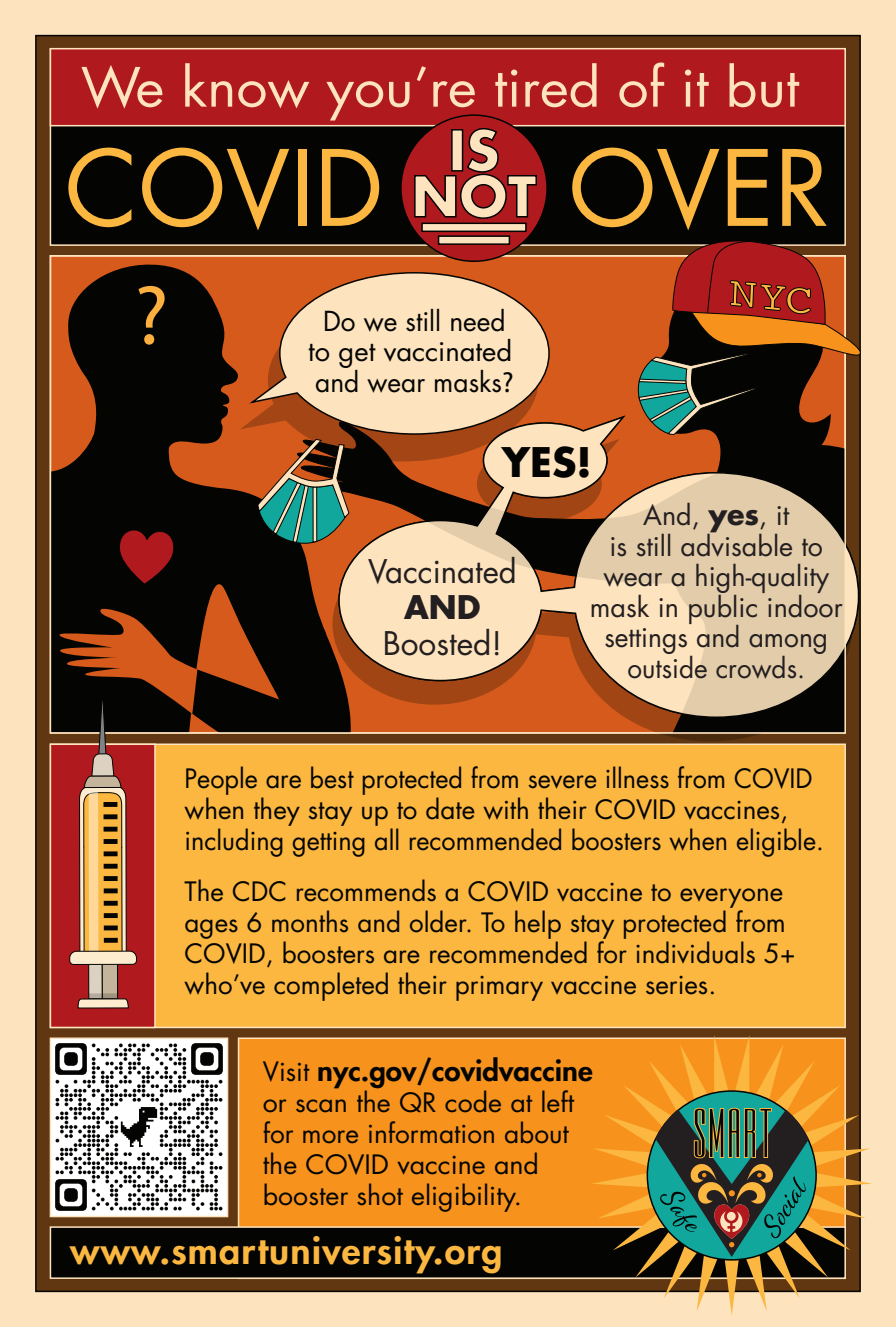
<style>
.page{position:relative;width:896px;height:1327px;background:#fff}
.page>*{position:absolute;margin:0;border:0;box-sizing:border-box;transform-origin:0 0}
.t1{font:102px "Futura Std";color:#fcb740}
.t2{font:84.4px "Myriad Pro";color:#fbb03f}
.t3{font:700 54.4px/46px "Futura Std";color:#fde3be;text-align:center}
.t4{font:52.6px "Futura Std";color:#fde3be;scale:1.05 1}
.t5{font:700 39.6px "Futura Std";color:#040503}
.t6{font:800 36px "Futura Std";letter-spacing:.03em;color:#fcb740;scale:1.04 1}
.t7{font:31.8px "Futura Std";color:#231f20}
.t8{font:700 31.8px "Futura Std";color:#231f20}
.t9{font:800 28px "Futura Std";color:#040503;scale:1.05 1}
.t10{font:27px/30.6px "Futura Std";color:#231f20;text-align:center}
.t11{font:26.8px/30.4px "Futura Std";color:#040503;text-align:center}
.t12{font:26px/31px "Futura Std";color:#040503}
.s1{font-family:"Myriad Pro";font-size:29px}
.s2{font-weight:700;font-size:28.6px}
.s3{font-weight:400;font-size:26px}
</style>
<div class="page">
<div style="left:0;top:0;width:896px;height:1326px;background:#fde3be"></div>
<div style="left:35px;top:35px;width:826px;height:1256px;background:#603711;border:2px solid #040503"></div>
<div style="left:50px;top:255px;width:796px;height:478px;background:#d55a1b"></div>
<svg style="left:538px;top:320px;width:12px;height:67px"></svg>
<div style="left:50px;top:48px;width:796px;height:198px;background:#040503;border:2px solid #fde3be"></div>
<div style="left:50px;top:48px;width:796px;height:78px;background:#b01a1e;border:2px solid #fde3be"></div>
<svg style="left:53px;top:585px;width:279px;height:145px;fill:#040503"></svg>
<div style="left:50px;top:743px;width:796px;height:285px;background:#fcb740;border:2px solid #fde3be"></div>
<div style="left:238px;top:1037px;width:608px;height:241px;background:#f7931d;border:2px solid #fde3be"></div>
<div style="left:50px;top:1226px;width:796px;height:52px;background:#040503;border:2px solid #fde3be"></div>
<svg style="left:591px;top:1035px;width:281px;height:280px"></svg>
<svg style="left:646px;top:1089px;width:171px;height:172px;background:#527150"></svg>
<svg style="left:332px;top:601px;width:514px;height:140px"></svg>
<svg style="left:660px;top:718px;width:183px;height:12px;background:#120a04"></svg>
<svg style="left:49px;top:260px;width:489px;height:325px"></svg>
<svg style="left:338px;top:415px;width:521px;height:303px;background:#c79d78"></svg>
<svg style="left:635px;top:237px;width:226px;height:248px"></svg>
<div style="left:401px;top:115px;width:146px;height:146px;background:#b01a1e;border-radius:50%"></div>
<svg style="left:413px;top:127px;width:125px;height:92px"></svg>
<div style="left:421px;top:222px;width:105px;height:10px;background:#fde3be;border:2px solid #040503"></div>
<div style="left:438px;top:235px;width:72px;height:10px;background:#fde3be;border:2px solid #040503"></div>
<img style="left:53px;top:1040px;width:172px;height:174px">
<div style="left:50px;top:1037px;width:178px;height:180px;border:2px solid #fde3be"></div>
<div style="left:50px;top:743px;width:106px;height:285px;background:#b01a1e;border:2px solid #fde3be"></div>
<div style="left:89px;top:931px;width:13px;height:67px;background:#ddd1c2"></div>
<div style="left:88px;top:930px;width:15px;height:69px;border:1px solid #040503"></div>
<div style="left:102px;top:931px;width:16px;height:67px;background:#c3b49b"></div>
<div style="left:102px;top:930px;width:16px;height:69px;border:1px solid #040503"></div>
<svg style="left:77px;top:993px;width:52px;height:15px"></svg>
<svg style="left:57px;top:605px;width:140px;height:360px"></svg>
<h3 class="t4" style="left:81px;top:54px;width:685px">We know you’re tired of it but</h3>
<h1 class="t1" style="left:65px;top:123px;width:320px">COVID</h1>
<h1 class="t1" style="left:568px;top:123px;width:263px">OVER</h1>
<h3 class="t3" style="left:411px;top:127px;width:127px">IS<br>NOT</h3>
<h2 class="t2" style="left:134px;top:263px;width:36px">?</h2>
<p class="t11" style="left:308px;top:306px;width:207px">Do we still need to get vaccinated and wear masks<span class="s1">?</span></p>
<h3 class="t5" style="left:502px;top:436px;width:91px">YES!</h3>
<p class="t7" style="left:368px;top:551px;width:150px">Vaccinated</p>
<p class="t8" style="left:404px;top:585px;width:78px">AND</p>
<p class="t7" style="left:383px;top:622px;width:121px">Boosted!</p>
<p class="t10" style="left:590px;top:500px;width:254px">And, <span class="s2">yes</span>, it<br>is still advisable to wear a high-quality mask in public indoor settings and among outside crowds.</p>
<p class="t12" style="left:185px;top:763px;width:640px">People are best protected from severe illness from COVID when they stay up to date with their COVID vaccines, including getting all recommended boosters when eligible.</p>
<p class="t12" style="left:185px;top:876px;width:612px">The CDC recommends a COVID vaccine to everyone ages 6 months and older. To help stay protected from COVID, boosters are recommended for individuals 5+ who’ve completed their primary vaccine series.</p>
<p class="t9" style="left:263px;top:1053px;width:316px"><span class="s3">Visit</span> nyc.gov/covidvaccine</p>
<p class="t12" style="left:263px;top:1087px;width:313px">or scan the QR code at left for more information about the COVID vaccine and booster shot eligibility.</p>
<h3 class="t6" style="left:70px;top:1227px;width:417px">www.smartuniversity.org</h3>
</div>
